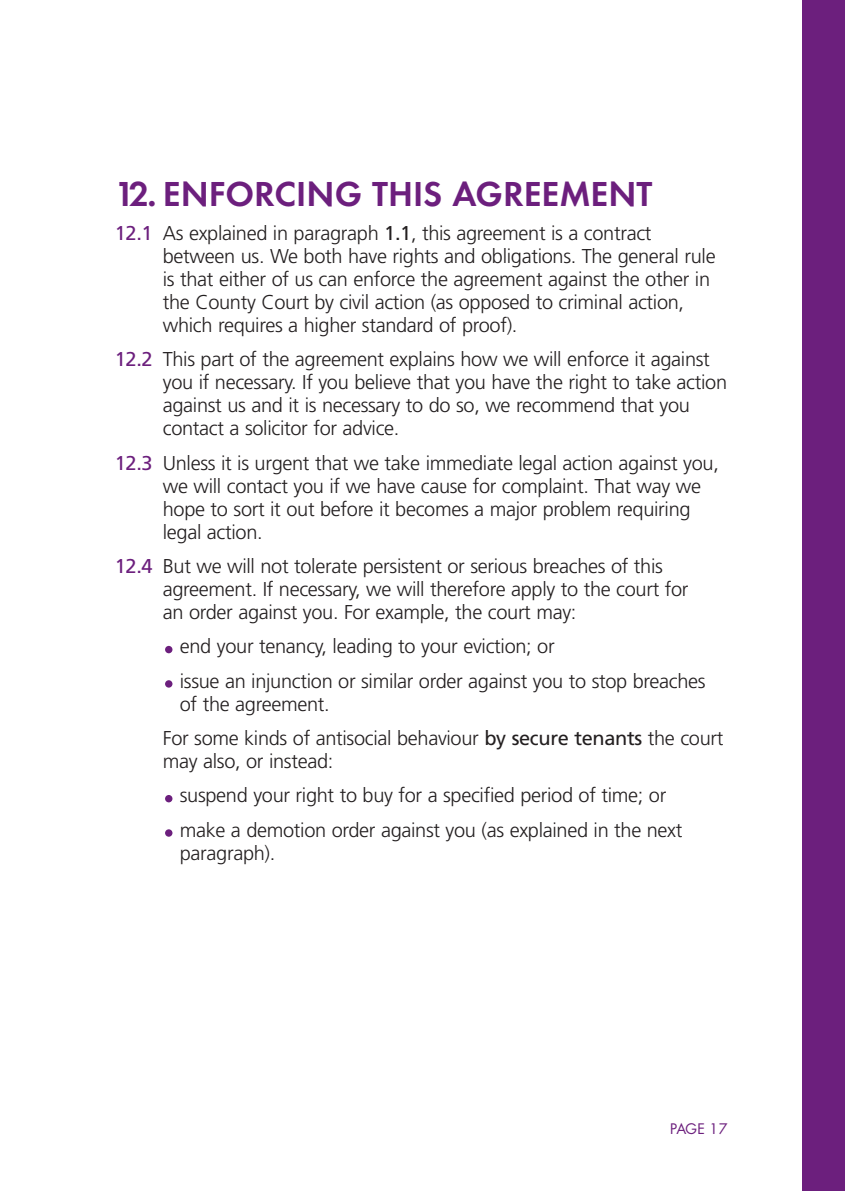
<style>
.page{position:relative;width:845px;height:1191px;background:#fff}
.page>*{position:absolute;margin:0;border:0;box-sizing:border-box;transform-origin:0 0}
.t1{font:600 36px "Futura T";color:#6c1f7d}
.t2{font:300 20px/23px "Frutiger";letter-spacing:-.015em;color:#231f20}
.t3{font:16px "Futura T";letter-spacing:-.02em;color:#6c1f7d}
.s1{font-weight:400;color:#6c1f7d}
.s2{font-weight:400}
</style>
<div class="page">
<div style="left:165px;top:829px;width:7px;height:7px;background:#6c1f7d;border-radius:50%"></div>
<div style="left:165px;top:795px;width:7px;height:7px;background:#6c1f7d;border-radius:50%"></div>
<div style="left:165px;top:680px;width:7px;height:7px;background:#6c1f7d;border-radius:50%"></div>
<div style="left:165px;top:646px;width:7px;height:7px;background:#6c1f7d;border-radius:50%"></div>
<div style="left:802px;top:0;width:43px;height:1191px;background:#6c1f7d"></div>
<h1 class="t1" style="left:115px;top:179px;width:539px">12. ENFORCING THIS AGREEMENT</h1>
<p class="t2" style="left:163px;top:223px;width:554px;text-indent:-48px"><span class="s1">12.1</span> As explained in paragraph <span class="s2">1. 1</span>, this agreement is a contract between us. We both have rights and obligations. The general rule is that either of us can enforce the agreement against the other in the County Court by civil action (as opposed to criminal action, which requires a higher standard of proof).</p>
<p class="t2" style="left:163px;top:349px;width:566px;text-indent:-48px"><span class="s1">12.2</span> This part of the agreement explains how we will enforce it against you if necessary. If you believe that you have the right to take action against us and it is necessary to do so, we recommend that you contact a solicitor for advice.</p>
<p class="t2" style="left:163px;top:453px;width:557px;text-indent:-48px"><span class="s1">12.3</span> Unless it is urgent that we take immediate legal action against you, we will contact you if we have cause for complaint. That way we hope to sort it out before it becomes a major problem requiring legal action.</p>
<p class="t2" style="left:163px;top:556px;width:527px;text-indent:-48px"><span class="s1">12.4</span> But we will not tolerate persistent or serious breaches of this agreement. If necessary, we will therefore apply to the court for an order against you. For example, the court may:</p>
<p class="t2" style="left:180px;top:631px;width:527px;line-height:34.4px">end your tenancy, leading to your eviction; or<br>issue an injunction or similar order against you to stop breaches</p>
<p class="t2" style="left:163px;top:688px;width:562px;line-height:34.4px;text-indent:17px">of the agreement.<br>For some kinds of antisocial behaviour <span class="s2">by secure tenants</span> the court</p>
<p class="t2" style="left:180px;top:745px;width:504px;line-height:34.4px;text-indent:-17px">may also, or instead:<br>suspend your right to buy for a specified period of time; or make a demotion order against you (as explained in the next</p>
<p class="t2" style="left:180px;top:843px;width:97px">paragraph).</p>
<p class="t3" style="left:670px;top:1122px;width:59px">PAGE 17</p>
</div>
